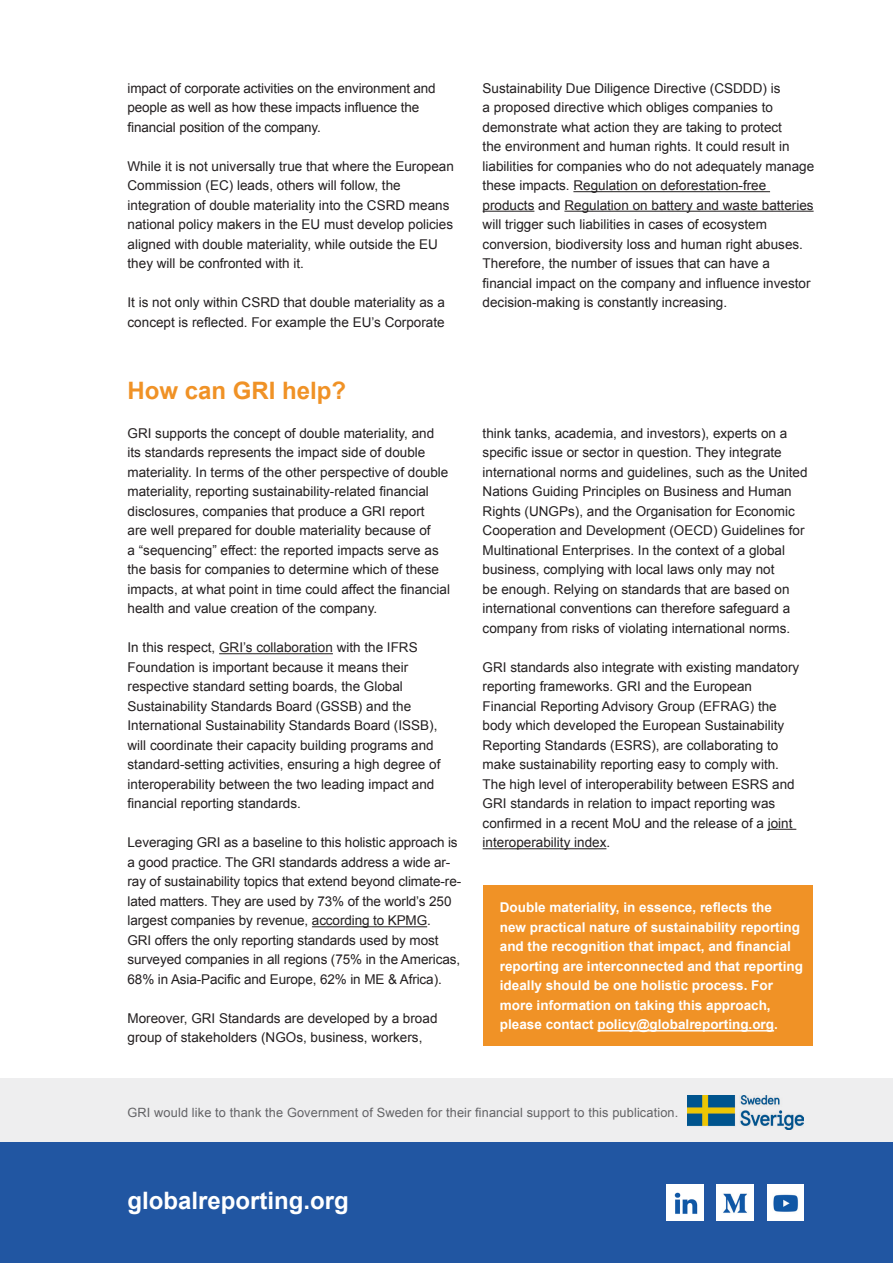
<style>
.page{position:relative;width:893px;height:1263px;background:#fff}
.page>*{position:absolute;margin:0;border:0;box-sizing:border-box;transform-origin:0 0}
.t1{font:700 24px "Arial";color:#fff}
.t2{font:700 24px "Arial";color:#f09226}
.body{font:13.5px/19.5px "Arial";color:#231f20}
.body-2{font:700 13.5px/19.5px "Arial";color:#fff}
.t3{font:12.75px "Arial";letter-spacing:.01em;color:#636366}
</style>
<div class="page">
<div style="left:0;top:1078px;width:893px;height:73px;background:#eeeeef"></div>
<div style="left:0;top:1142px;width:893px;height:121px;background:#2156a2"></div>
<img style="left:667px;top:1185px;width:37px;height:35px">
<img style="left:717px;top:1185px;width:36px;height:35px">
<img style="left:767px;top:1185px;width:37px;height:35px">
<hr style="left:573px;top:191px;width:197px;height:1px;background:#231f20">
<hr style="left:483px;top:211px;width:51px;height:1px;background:#231f20">
<hr style="left:564px;top:211px;width:250px;height:1px;background:#231f20">
<hr style="left:219px;top:653px;width:114px;height:1px;background:#231f20">
<hr style="left:312px;top:926px;width:115px;height:1px;background:#231f20">
<svg style="left:768px;top:829px;width:28px;height:1px"></svg>
<hr style="left:483px;top:848px;width:123px;height:1px;background:#231f20">
<img style="left:687px;top:1095px;width:117px;height:34px">
<div style="left:483px;top:885px;width:329px;height:161px;background:#f09226"></div>
<hr style="left:597px;top:1030px;width:177px;height:1px;background:#fff">
<p class="body" style="left:128px;top:78px;width:310px">impact of corporate activities on the environment and people as well as how these impacts influence the financial position of the company.</p>
<p class="body" style="left:128px;top:156px;width:328px">While it is not universally true that where the European Commission (EC) leads, others will follow, the integration of double materiality into the CSRD means national policy makers in the EU must develop policies aligned with double materiality, while outside the EU they will be confronted with it.</p>
<p class="body" style="left:128px;top:293px;width:319px">It is not only within CSRD that double materiality as a concept is reflected. For example the EU’s Corporate</p>
<h2 class="t2" style="left:128px;top:375px;width:220px">How can GRI help?</h2>
<p class="body" style="left:128px;top:423px;width:324px">GRI supports the concept of double materiality, and its standards represents the impact side of double materiality. In terms of the other perspective of double materiality, reporting sustainability-related financial disclosures, companies that produce a GRI report<br>are well prepared for double materiality because of<br>a “sequencing” effect: the reported impacts serve as the basis for companies to determine which of these impacts, at what point in time could affect the financial health and value creation of the company.</p>
<p class="body" style="left:128px;top:638px;width:314px">In this respect, GRI’s collaboration with the IFRS Foundation is important because it means their respective standard setting boards, the Global Sustainability Standards Board (GSSB) and the International Sustainability Standards Board (ISSB), will coordinate their capacity building programs and standard-setting activities, ensuring a high degree of interoperability between the two leading impact and financial reporting standards.</p>
<p class="body" style="left:128px;top:833px;width:335px">Leveraging GRI as a baseline to this holistic approach is a good practice. The GRI standards address a wide ar&shy;ray of sustainability topics that extend beyond climate-re&shy;lated matters. They are used by 73% of the world’s 250 largest companies by revenue, according to KPMG.<br>GRI offers the only reporting standards used by most surveyed companies in all regions (75% in the Americas, 68% in Asia-Pacific and Europe, 62% in ME &amp; Africa).</p>
<p class="body" style="left:128px;top:1008px;width:311px">Moreover, GRI Standards are developed by a broad group of stakeholders (NGOs, business, workers,</p>
<p class="body" style="left:483px;top:78px;width:333px">Sustainability Due Diligence Directive (CSDDD) is<br>a proposed directive which obliges companies to demonstrate what action they are taking to protect<br>the environment and human rights. It could result in liabilities for companies who do not adequately manage these impacts. Regulation on deforestation-free products and Regulation on battery and waste batteries will trigger such liabilities in cases of ecosystem conversion, biodiversity loss and human right abuses.<br>Therefore, the number of issues that can have a financial impact on the company and influence investor decision-making is constantly increasing.</p>
<p class="body" style="left:483px;top:423px;width:326px">think tanks, academia, and investors), experts on a specific issue or sector in question. They integrate international norms and guidelines, such as the United Nations Guiding Principles on Business and Human Rights (UNGPs), and the Organisation for Economic Cooperation and Development (OECD) Guidelines for Multinational Enterprises. In the context of a global business, complying with local laws only may not<br>be enough. Relying on standards that are based on international conventions can therefore safeguard a company from risks of violating international norms.</p>
<p class="body" style="left:483px;top:657px;width:318px">GRI standards also integrate with existing mandatory reporting frameworks. GRI and the European Financial Reporting Advisory Group (EFRAG) the body which developed the European Sustainability Reporting Standards (ESRS), are collaborating to make sustainability reporting easy to comply with.<br>The high level of interoperability between ESRS and GRI standards in relation to impact reporting was confirmed in a recent MoU and the release of a joint interoperability index.</p>
<p class="body-2" style="left:500px;top:898px;width:305px">Double materiality, in essence, reflects the<br>new practical nature of sustainability reporting and the recognition that impact, and financial reporting are interconnected and that reporting ideally should be one holistic process. For more information on taking this approach, please contact policy@globalreporting.org.</p>
<p class="t3" style="left:128px;top:1104px;width:552px">GRI would like to thank the Government of Sweden for their financial support to this publication.</p>
<p class="t1" style="left:128px;top:1185px;width:223px">globalreporting.org</p>
</div>
